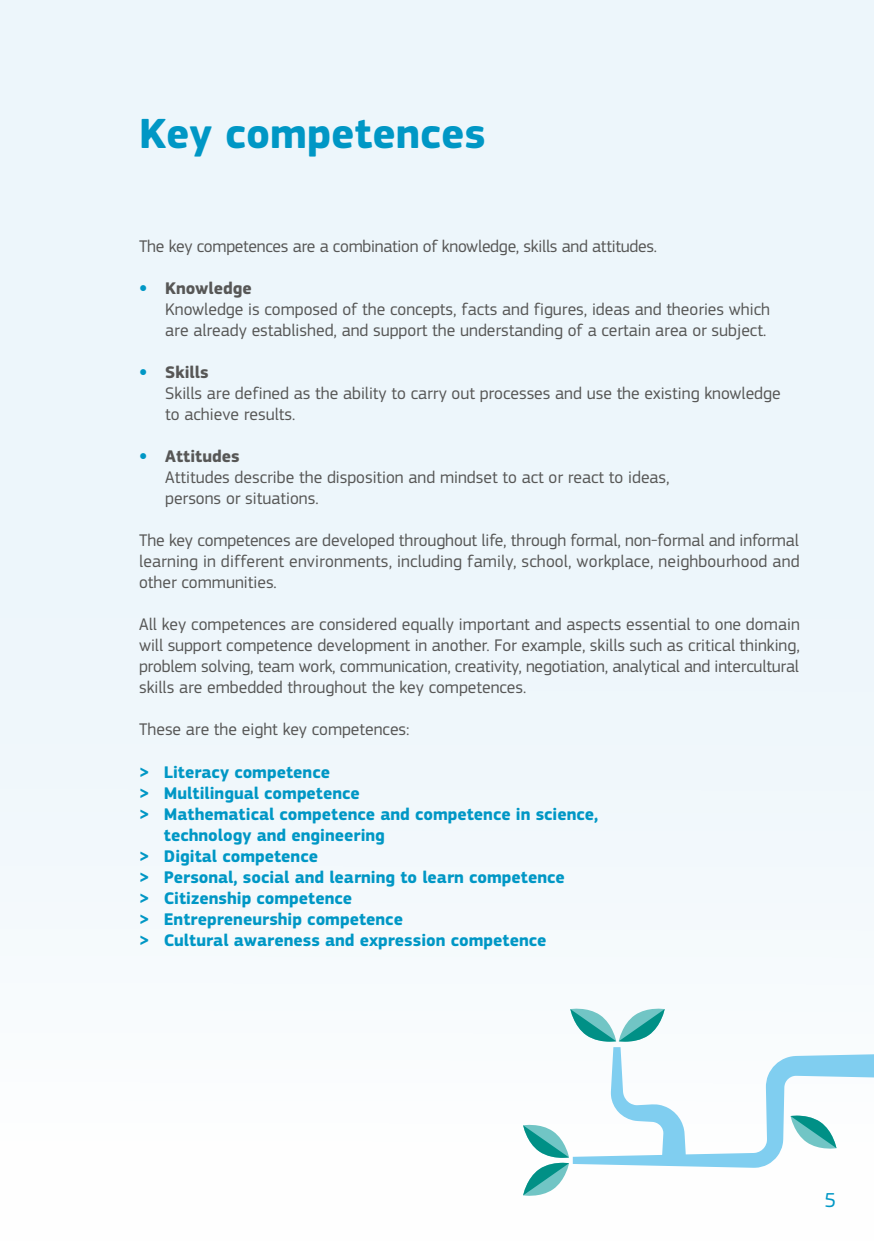
<style>
.page{position:relative;width:874px;height:1241px;background:#fff}
.page>*{position:absolute;margin:0;border:0;box-sizing:border-box;transform-origin:0 0}
.Titre{font:700 43.75px "EC Square Sans Pro";color:#0097c5}
.t1{font:21px "EC Square Sans Pro";color:#0097c5}
.Body{font:17.5px/21px "EC Square Sans Pro";color:#575756;text-align:justify}
.List_body{font:17.5px/21px "EC Square Sans Pro";color:#575756}
.t2{font:700 17.5px/21px "EC Square Sans Pro";color:#0097c5}
.t3{font:700 17.5px "EC Square Sans Pro";color:#575756}
.s1{font-size:21px;color:#0097c5}
</style>
<div class="page">
<div style="left:0;top:0;width:873px;height:1240px;background:#edf6fb"></div>
<svg style="left:523px;top:1008px;width:350px;height:189px"></svg>
<p class="Titre" style="left:139px;top:107px;width:348px">Key competences</p>
<p class="Body" style="left:139px;top:236px;width:519px">The key competences are a combination of knowledge, skills and attitudes.</p>
<p class="t3" style="left:139px;top:278px;width:114px"><span class="s1">•</span> Knowledge</p>
<p class="List_body" style="left:165px;top:299px;width:606px">Knowledge is composed of the concepts, facts and figures, ideas and theories which are already established, and support the understanding of a certain area or subject.</p>
<p class="t3" style="left:139px;top:362px;width:71px"><span class="s1">•</span> Skills</p>
<p class="List_body" style="left:165px;top:383px;width:616px">Skills are defined as the ability to carry out processes and use the existing knowledge to achieve results.</p>
<p class="t3" style="left:139px;top:446px;width:102px"><span class="s1">•</span> Attitudes</p>
<p class="List_body" style="left:165px;top:467px;width:505px">Attitudes describe the disposition and mindset to act or react to ideas, persons or situations.</p>
<p class="Body" style="left:139px;top:530px;width:661px">The key competences are developed throughout life, through formal, non-formal and informal learning in different environments, including family, school, workplace, neighbourhood and other communities.</p>
<p class="Body" style="left:139px;top:614px;width:662px">All key competences are considered equally important and aspects essential to one domain will support competence development in another. For example, skills such as critical thinking, problem solving, team work, communication, creativity, negotiation, analytical and intercultural skills are embedded throughout the key competences.</p>
<p class="Body" style="left:139px;top:719px;width:272px">These are the eight key competences:</p>
<p class="t2" style="left:139px;top:761px;width:192px">&gt; Literacy competence</p>
<p class="t2" style="left:139px;top:782px;width:222px">&gt; Multilingual competence</p>
<p class="t2" style="left:164px;top:803px;width:436px;text-indent:-25px">&gt; Mathematical competence and competence in science, technology and engineering</p>
<p class="t2" style="left:139px;top:845px;width:180px">&gt; Digital competence</p>
<p class="t2" style="left:139px;top:866px;width:427px">&gt; Personal, social and learning to learn competence</p>
<p class="t2" style="left:139px;top:887px;width:214px">&gt; Citizenship competence</p>
<p class="t2" style="left:139px;top:908px;width:265px">&gt; Entrepreneurship competence</p>
<p class="t2" style="left:139px;top:929px;width:409px">&gt; Cultural awareness and expression competence</p>
<p class="t1" style="left:823px;top:1187px;width:13px">5</p>
</div>
